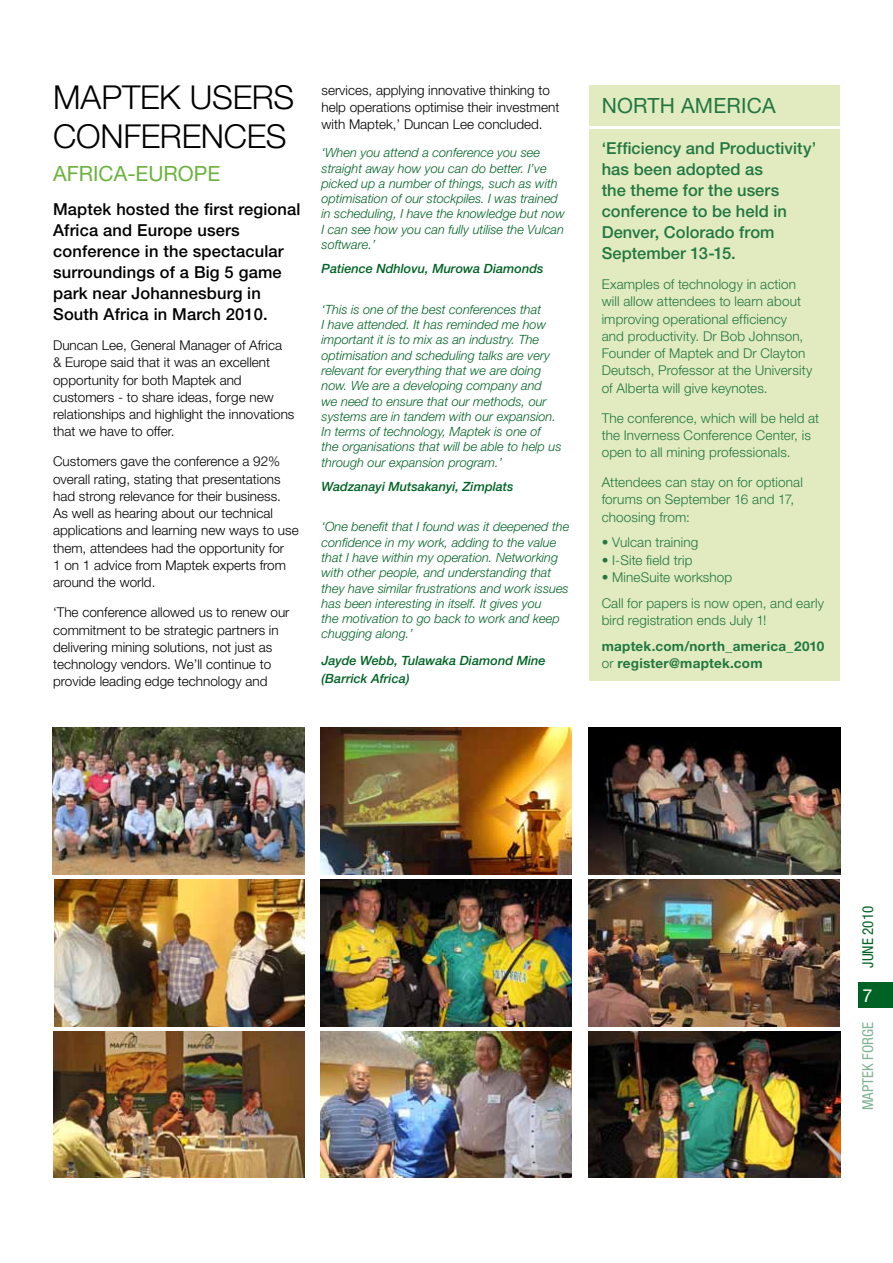
<style>
.page{position:relative;width:893px;height:1263px;background:#fff}
.page>*{position:absolute;margin:0;border:0;box-sizing:border-box;transform-origin:0 0}
.t1{font:300 33px/39px "Helvetica Neue LT Std";letter-spacing:-.005em;color:#000}
.t2{font:21px "Helvetica Neue LT Std";color:#6cb33f}
.t3{font:21px "Helvetica Neue LT Std";letter-spacing:.01em;color:#006325}
.t4{font:18px "Helvetica Neue LT Std";color:#fff}
.t5{font:500 16.5px/21px "Helvetica Neue LT Std";letter-spacing:.01em;color:#000}
.t6{font:500 16.5px/21px "Helvetica Neue LT Std";letter-spacing:.005em;color:#006325}
.t7{font:condensed 15px "Helvetica Neue LT Std";color:#80b192}
.t8{font:condensed 15px "Helvetica Neue LT Std";color:#006325}
.t9{font:300 13.5px/17.2px "Helvetica Neue LT Std";color:#000}
.t10{font:300 13.5px/17.2px "Helvetica Neue LT Std";letter-spacing:.01em;color:#006325}
.t11{font:700 13.5px/17.2px "Helvetica Neue LT Std";letter-spacing:.015em;color:#006325}
.t12{font:italic 300 12.75px/15.3px "Helvetica Neue LT Std";color:#006325}
.t13{font:italic 500 12.75px/17.2px "Helvetica Neue LT Std";color:#006325}
.s1{font-weight:300}
</style>
<div class="page">
<div style="left:858px;top:982px;width:35px;height:25px;background:#006325"></div>
<div style="left:589px;top:130px;width:251px;height:551px;background:#e1ebbf"></div>
<img style="left:53px;top:727px;width:251px;height:147px">
<img style="left:53px;top:1031px;width:251px;height:147px">
<img style="left:54px;top:879px;width:250px;height:147px">
<img style="left:321px;top:879px;width:251px;height:147px">
<img style="left:321px;top:1031px;width:251px;height:147px">
<img style="left:589px;top:1031px;width:251px;height:147px">
<img style="left:589px;top:879px;width:251px;height:147px">
<img style="left:589px;top:727px;width:251px;height:147px">
<img style="left:321px;top:727px;width:251px;height:147px">
<div style="left:589px;top:85px;width:251px;height:41px;background:#e1ebbf"></div>
<h1 class="t1" style="left:53px;top:77px;width:243px">MAPTEK USERS<br>CONFERENCES</h1>
<h2 class="t2" style="left:53px;top:161px;width:169px">AFRICA-EUROPE</h2>
<p class="t5" style="left:53px;top:199px;width:249px">Maptek hosted the first regional<br>Africa and Europe users conference in the spectacular surroundings of a Big 5 game park near Johannesburg in<br>South Africa in March 2010.</p>
<p class="t9" style="left:53px;top:336px;width:243px">Duncan Lee, General Manager of Africa<br>&amp; Europe said that it was an excellent opportunity for both Maptek and customers - to share ideas, forge new relationships and highlight the innovations that we have to offer.</p>
<p class="t9" style="left:53px;top:453px;width:247px">Customers gave the conference a 92% overall rating, stating that presentations had strong relevance for their business.<br>As well as hearing about our technical applications and learning new ways to use them, attendees had the opportunity for<br>1 on 1 advice from Maptek experts from around the world.</p>
<p class="t9" style="left:53px;top:603px;width:238px">‘The conference allowed us to renew our commitment to be strategic partners in delivering mining solutions, not just as technology vendors. We’ll continue to provide leading edge technology and</p>
<p class="t9" style="left:322px;top:81px;width:239px">services, applying innovative thinking to help operations optimise their investment with Maptek,’ Duncan Lee concluded.</p>
<p class="t12" style="left:322px;top:145px;width:245px">‘When you attend a conference you see straight away how you can do better. I’ve picked up a number of things, such as with optimisation of our stockpiles. I was trained in scheduling, I have the knowledge but now I can see how you can fully utilise the Vulcan software.’</p>
<p class="t13" style="left:322px;top:260px;width:224px">Patience Ndhlovu, Murowa Diamonds</p>
<p class="t12" style="left:322px;top:301px;width:241px">‘This is one of the best conferences that<br>I have attended. It has reminded me how important it is to mix as an industry. The optimisation and scheduling talks are very relevant for everything that we are doing now. We are a developing company and<br>we need to ensure that our methods, our systems are in tandem with our expansion.<br>In terms of technology, Maptek is one of<br>the organisations that will be able to help us through our expansion program.’</p>
<p class="t13" style="left:322px;top:477px;width:194px">Wadzanayi Mutsakanyi, Zimplats</p>
<p class="t12" style="left:322px;top:519px;width:249px">‘One benefit that I found was it deepened the confidence in my work, adding to the value that I have within my operation. Networking with other people, and understanding that they have similar frustrations and work issues has been interesting in itself. It gives you<br>the motivation to go back to work and keep chugging along.’</p>
<p class="t13" style="left:322px;top:652px;width:225px">Jayde Webb, Tulawaka Diamond Mine (Barrick Africa)</p>
<h2 class="t3" style="left:602px;top:93px;width:176px">NORTH AMERICA</h2>
<p class="t6" style="left:602px;top:138px;width:216px">‘Efficiency and Productivity’ has been adopted as<br>the theme for the users conference to be held in<br>Denver, Colorado from<br>September 13-15.</p>
<p class="t10" style="left:602px;top:275px;width:212px">Examples of technology in action will allow attendees to learn about improving operational efficiency and productivity. Dr Bob Johnson, Founder of Maptek and Dr Clayton Deutsch, Professor at the University of Alberta will give keynotes.</p>
<p class="t10" style="left:602px;top:409px;width:219px">The conference, which will be held at the Inverness Conference Center, is open to all mining professionals.</p>
<p class="t10" style="left:602px;top:473px;width:203px">Attendees can stay on for optional forums on September 16 and 17, choosing from:</p>
<p class="t10" style="left:602px;top:534px;width:98px">• Vulcan training</p>
<p class="t10" style="left:602px;top:551px;width:92px">• I-Site field trip</p>
<p class="t10" style="left:602px;top:564px;width:224px;line-height:25.8px">• MineSuite workshop<br>Call for papers is now open, and early</p>
<p class="t10" style="left:602px;top:611px;width:166px">bird registration ends July 1!</p>
<p class="t11" style="left:602px;top:637px;width:224px">maptek.com/north_america_2010 <span class="s1">or</span> register@maptek.com</p>
<p class="t8" style="left:859px;top:968px;width:63px;rotate:-90deg">JUNE 2010</p>
<h3 class="t4" style="left:863px;top:984px;width:12px">7</h3>
<p class="t7" style="left:859px;top:1110px;width:90px;rotate:-90deg">MAPTEK FORGE</p>
</div>
